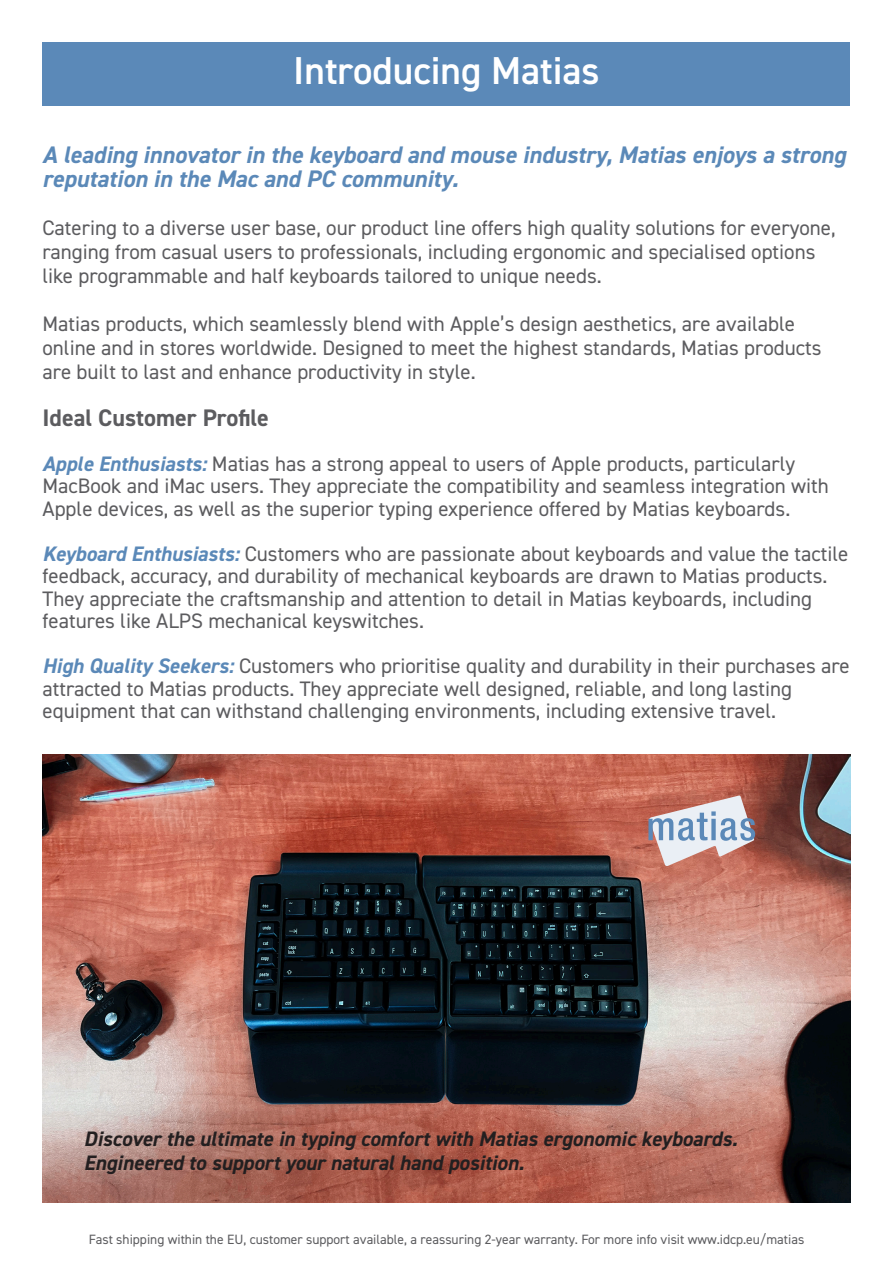
<style>
.page{position:relative;width:893px;height:1263px;background:#fff}
.page>*{position:absolute;margin:0;border:0;box-sizing:border-box;transform-origin:0 0}
.t1{font:600 39px "DIN2014";color:#fff}
.t2{font:italic 700 24px/24px "DIN2014";color:#5b89b8}
.t3{font:700 24px "DIN2014";color:#5c5c5f}
.t4{font:21px/24px "DIN2014";color:#5c5c5f}
.t5{font:italic 700 21px/24px "DIN2014";color:#231f20}
.t6{font:13.5px "DIN2014";color:#5c5c5f}
.s1{font-weight:700;font-style:italic;color:#5b89b8}
</style>
<div class="page">
<div style="left:43px;top:43px;width:807px;height:63px;background:#5b89b8"></div>
<img style="left:43px;top:755px;width:807px;height:447px">
<svg style="left:648px;top:795px;width:107px;height:71px;background:#c1aaad"></svg>
<p class="t1" style="left:293px;top:45px;width:308px">Introducing Matias</p>
<p class="t2" style="left:43px;top:143px;width:805px">A leading innovator in the keyboard and mouse industry, Matias enjoys a strong reputation in the Mac and PC community.</p>
<p class="t4" style="left:43px;top:216px;width:795px">Catering to a diverse user base, our product line offers high quality solutions for everyone, ranging from casual users to professionals, including ergonomic and specialised options like programmable and half keyboards tailored to unique needs.</p>
<p class="t4" style="left:43px;top:312px;width:781px">Matias products, which seamlessly blend with Apple’s design aesthetics, are available online and in stores worldwide. Designed to meet the highest standards, Matias products are built to last and enhance productivity in style.</p>
<p class="t3" style="left:43px;top:402px;width:228px">Ideal Customer Profile</p>
<p class="t4" style="left:43px;top:451px;width:754px"><span class="s1">Apple Enthusiasts:</span> Matias has a strong appeal to users of Apple products, particularly</p>
<p class="t4" style="left:43px;top:474px;width:788px">MacBook and iMac users. They appreciate the compatibility and seamless integration with</p>
<p class="t4" style="left:43px;top:496px;width:749px">Apple devices, as well as the superior typing experience offered by Matias keyboards.</p>
<p class="t4" style="left:43px;top:542px;width:807px;line-height:22.5px"><span class="s1">Keyboard Enthusiasts:</span> Customers who are passionate about keyboards and value the tactile feedback, accuracy, and durability of mechanical keyboards are drawn to Matias products.<br>They appreciate the craftsmanship and attention to detail in Matias keyboards, including features like ALPS mechanical keyswitches.</p>
<p class="t4" style="left:43px;top:654px;width:809px;line-height:22.5px"><span class="s1">High Quality Seekers:</span> Customers who prioritise quality and durability in their purchases are attracted to Matias products. They appreciate well designed, reliable, and long lasting</p>
<p class="t4" style="left:43px;top:699px;width:735px">equipment that can withstand challenging environments, including extensive travel.</p>
<p class="t5" style="left:84px;top:1127px;width:655px">Discover the ultimate in typing comfort with Matias ergonomic keyboards.<br>Engineered to support your natural hand position.</p>
<p class="t6" style="left:89px;top:1231px;width:717px">Fast shipping within the EU, customer support available, a reassuring 2-year warranty. For more info visit www.idcp.eu/matias</p>
</div>
